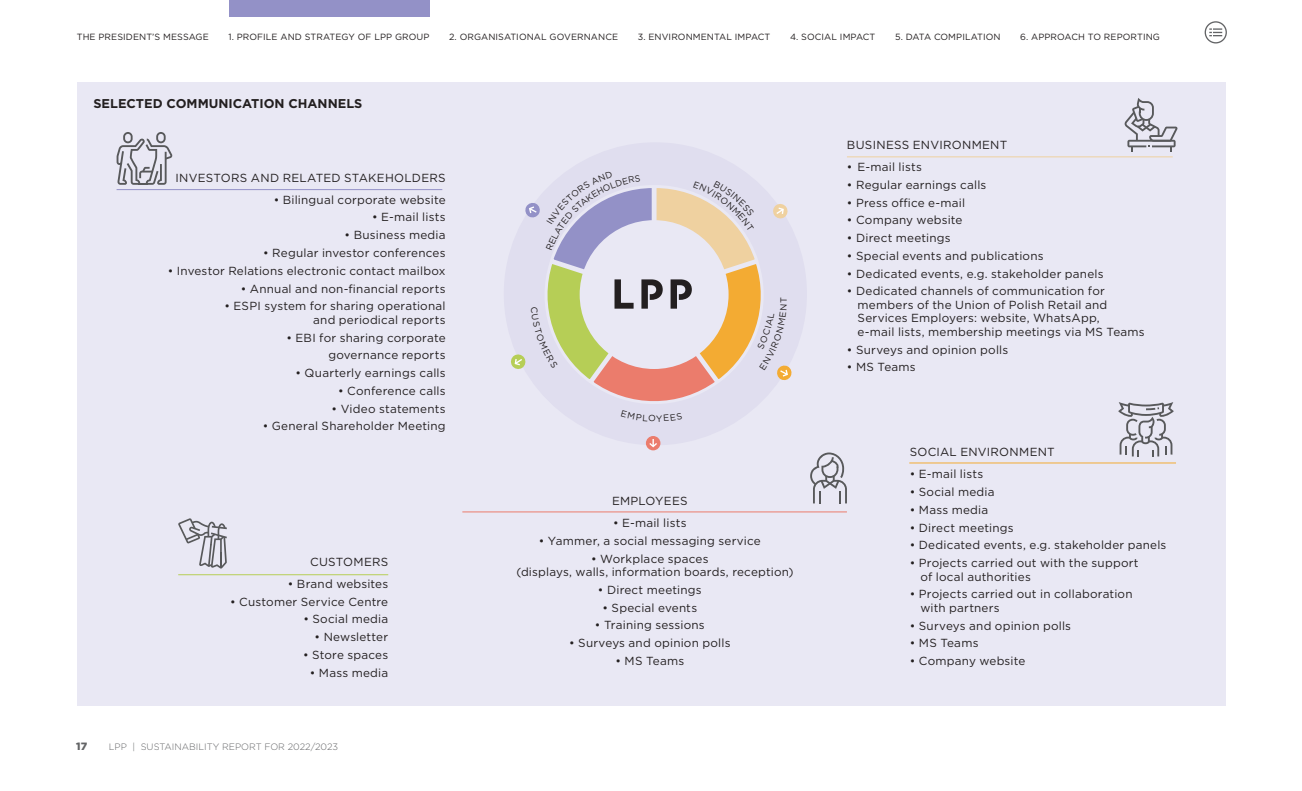
<style>
.page{position:relative;width:1302px;height:791px;background:#fff}
.page>*{position:absolute;margin:0;border:0;box-sizing:border-box;transform-origin:0 0}
.t1{font:700 12.75px "Gotham";color:#231f20}
.t2{font:11.7px/13.5px "Gotham";letter-spacing:.015em;color:#231f20}
.t3{font:900 10.65px "Gotham";color:#636466}
.t4{font:300 9.3px "Gotham";color:#636466}
.t5{font:9px "Gotham";letter-spacing:.01em;color:#231f20}
</style>
<div class="page">
<div style="left:77px;top:83px;width:1148px;height:623px;background:#e9e8f4"></div>
<div style="left:503px;top:142px;width:303px;height:303px;background:#e0deef;border-radius:50%"></div>
<div style="left:645px;top:436px;width:15px;height:14px;background:#eb7c6c;border-radius:50%"></div>
<svg style="left:649px;top:439px;width:8px;height:8px"></svg>
<div style="left:1204px;top:21px;width:22px;height:22px;border:1px solid #636466;border-radius:50%"></div>
<svg style="left:1209px;top:28px;width:12px;height:8px"></svg>
<hr style="left:117px;top:189px;width:325px;height:1px;background:#9391c7">
<hr style="left:178px;top:574px;width:210px;height:1px;background:#b6ce56">
<hr style="left:909px;top:463px;width:266px;height:1px;background:#f3ab33">
<hr style="left:846px;top:156px;width:326px;height:1px;background:#efd1a0">
<hr style="left:462px;top:511px;width:384px;height:1px;background:#eb7c6c">
<svg style="left:117px;top:132px;width:55px;height:53px"></svg>
<svg style="left:1118px;top:402px;width:55px;height:54px"></svg>
<svg style="left:810px;top:452px;width:36px;height:51px"></svg>
<svg style="left:1124px;top:98px;width:53px;height:54px"></svg>
<svg style="left:178px;top:518px;width:49px;height:50px"></svg>
<div style="left:229px;top:0;width:200px;height:17px;background:#9391c7"></div>
<svg style="left:511px;top:188px;width:281px;height:213px"></svg>
<p class="t5" style="left:77px;top:33px;width:133px">THE PRESIDENT’S MESSAGE</p>
<p class="t5" style="left:228px;top:33px;width:202px">1. PROFILE AND STRATEGY OF LPP GROUP</p>
<p class="t5" style="left:449px;top:33px;width:170px">2. ORGANISATIONAL GOVERNANCE</p>
<p class="t5" style="left:637px;top:33px;width:134px">3. ENVIRONMENTAL IMPACT</p>
<p class="t5" style="left:789px;top:33px;width:87px">4. SOCIAL IMPACT</p>
<p class="t5" style="left:894px;top:33px;width:107px">5. DATA COMPILATION</p>
<p class="t5" style="left:1020px;top:33px;width:141px">6. APPROACH TO REPORTING</p>
<p class="t1" style="left:93px;top:98px;width:270px">SELECTED COMMUNICATION CHANNELS</p>
<p class="t2" style="left:175px;top:172px;width:271px">INVESTORS AND RELATED STAKEHOLDERS</p>
<p class="t2" style="left:274px;top:194px;width:173px">• Bilingual corporate website</p>
<p class="t2" style="left:372px;top:211px;width:75px">• E-mail lists</p>
<p class="t2" style="left:344px;top:229px;width:102px">• Business media</p>
<p class="t2" style="left:263px;top:247px;width:184px">• Regular investor conferences</p>
<p class="t2" style="left:168px;top:265px;width:279px">• Investor Relations electronic contact mailbox</p>
<p class="t2" style="left:241px;top:282px;width:206px">• Annual and non-financial reports</p>
<p class="t2" style="left:224px;top:300px;width:223px;text-align:right">• ESPI system for sharing operational and periodical reports</p>
<p class="t2" style="left:286px;top:329px;width:161px;line-height:17.7px;text-align:right">• EBI for sharing corporate governance reports</p>
<p class="t2" style="left:295px;top:367px;width:151px">• Quarterly earnings calls</p>
<p class="t2" style="left:338px;top:385px;width:109px">• Conference calls</p>
<p class="t2" style="left:331px;top:402px;width:115px">• Video statements</p>
<p class="t2" style="left:263px;top:420px;width:184px">• General Shareholder Meeting</p>
<p class="t2" style="left:310px;top:556px;width:80px">CUSTOMERS</p>
<p class="t2" style="left:288px;top:578px;width:102px">• Brand websites</p>
<p class="t2" style="left:230px;top:595px;width:159px">• Customer Service Centre</p>
<p class="t2" style="left:303px;top:613px;width:86px">• Social media</p>
<p class="t2" style="left:314px;top:631px;width:75px">• Newsletter</p>
<p class="t2" style="left:303px;top:649px;width:86px">• Store spaces</p>
<p class="t2" style="left:310px;top:666px;width:80px">• Mass media</p>
<p class="t3" style="left:76px;top:742px;width:12px">17</p>
<p class="t4" style="left:109px;top:742px;width:231px">LPP | SUSTAINABILITY REPORT FOR 2022/2023</p>
<p class="t2" style="left:612px;top:495px;width:77px">EMPLOYEES</p>
<p class="t2" style="left:613px;top:517px;width:75px">• E-mail lists</p>
<p class="t2" style="left:538px;top:535px;width:223px">• Yammer, a social messaging service</p>
<p class="t2" style="left:516px;top:552px;width:278px;text-indent:74px">• Workplace spaces<br>(displays, walls, information boards, reception)</p>
<p class="t2" style="left:598px;top:584px;width:105px">• Direct meetings</p>
<p class="t2" style="left:602px;top:601px;width:96px">• Special events</p>
<p class="t2" style="left:595px;top:619px;width:111px">• Training sessions</p>
<p class="t2" style="left:569px;top:637px;width:163px">• Surveys and opinion polls</p>
<p class="t2" style="left:615px;top:655px;width:70px">• MS Teams</p>
<p class="t2" style="left:846px;top:139px;width:162px">BUSINESS ENVIRONMENT</p>
<p class="t2" style="left:846px;top:161px;width:76px">• E-mail lists</p>
<p class="t2" style="left:846px;top:179px;width:141px">• Regular earnings calls</p>
<p class="t2" style="left:846px;top:196px;width:120px">• Press office e-mail</p>
<p class="t2" style="left:846px;top:214px;width:117px">• Company website</p>
<p class="t2" style="left:846px;top:232px;width:105px">• Direct meetings</p>
<p class="t2" style="left:846px;top:250px;width:198px">• Special events and publications</p>
<p class="t2" style="left:846px;top:267px;width:258px">• Dedicated events, e.g. stakeholder panels</p>
<p class="t2" style="left:857px;top:285px;width:288px;text-indent:-11px">• Dedicated channels of communication for members of the Union of Polish Retail and Services Employers: website, WhatsApp,<br>e-mail lists, membership meetings via MS Teams</p>
<p class="t2" style="left:846px;top:343px;width:163px">• Surveys and opinion polls</p>
<p class="t2" style="left:846px;top:361px;width:70px">• MS Teams</p>
<p class="t2" style="left:909px;top:446px;width:146px">SOCIAL ENVIRONMENT</p>
<p class="t2" style="left:909px;top:468px;width:75px">• E-mail lists</p>
<p class="t2" style="left:909px;top:486px;width:86px">• Social media</p>
<p class="t2" style="left:909px;top:504px;width:80px">• Mass media</p>
<p class="t2" style="left:909px;top:522px;width:105px">• Direct meetings</p>
<p class="t2" style="left:909px;top:539px;width:258px">• Dedicated events, e.g. stakeholder panels</p>
<p class="t2" style="left:920px;top:557px;width:220px;text-indent:-11px">• Projects carried out with the support of local authorities</p>
<p class="t2" style="left:920px;top:588px;width:213px;text-indent:-11px">• Projects carried out in collaboration with partners</p>
<p class="t2" style="left:909px;top:620px;width:163px">• Surveys and opinion polls</p>
<p class="t2" style="left:909px;top:637px;width:70px">• MS Teams</p>
<p class="t2" style="left:909px;top:655px;width:117px">• Company website</p>
</div>
